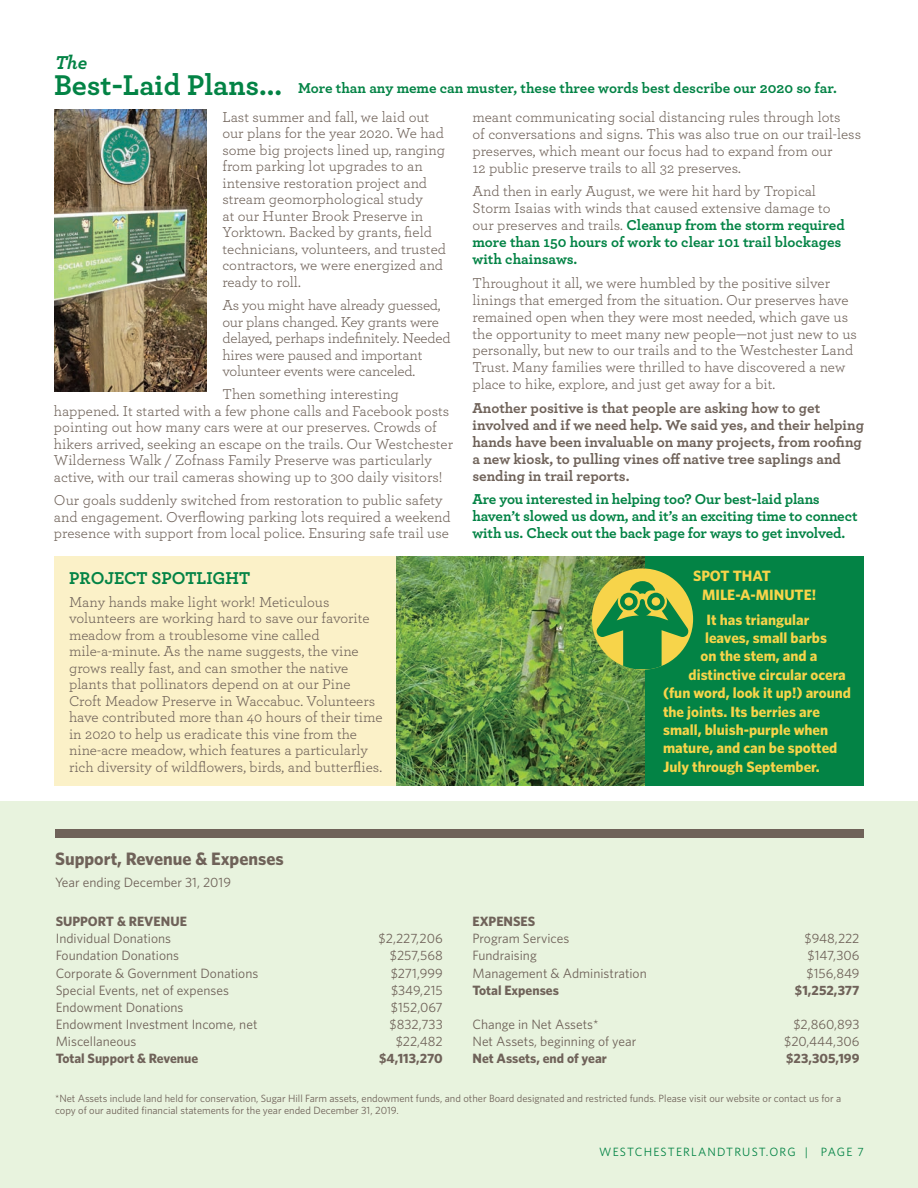
<style>
.page{position:relative;width:918px;height:1188px;background:#fff}
.page>*{position:absolute;margin:0;border:0;box-sizing:border-box;transform-origin:0 0}
.Archer_Heading{font:700 30px "Archer";color:#038345}
.Archer_Heading-2{font:italic 700 19.5px "Archer";color:#038345}
.t1{font:700 18px "Whitney";color:#6f6259}
.t2{font:700 18px "Archer";color:#038345}
.t3{font:15px/16.5px "Archer";color:#6f6259}
.t4{font:700 15px/17px "Archer";color:#6f6259}
.t5{font:700 15px/17px "Archer";letter-spacing:-.01em;color:#038345}
.t6{font:700 15px/18.5px "Whitney";color:#f7d44a}
.t7{font:13.5px "Whitney";color:#6f6259}
.t8{font:700 13.5px "Whitney";color:#6f6259}
.t9{font:12px "Whitney";letter-spacing:.1em;color:#038345}
.Donor_Name{font:10.5px/12px "Whitney";color:#6f6259}
.s1{font-weight:700;color:#038345}
</style>
<div class="page">
<div style="left:54px;top:556px;width:810px;height:230px;background:#fbf1c8"></div>
<div style="left:0;top:802px;width:918px;height:386px;background:#e8f3de"></div>
<div style="left:55px;top:829px;width:809px;height:9px;background:#6f6259"></div>
<img style="left:54px;top:110px;width:152px;height:282px">
<div style="left:511px;top:556px;width:353px;height:230px;background:#038345"></div>
<img style="left:396px;top:556px;width:248px;height:230px">
<div style="left:592px;top:568px;width:101px;height:102px;background:#f7d44a;border-radius:50%"></div>
<svg style="left:596px;top:581px;width:93px;height:88px"></svg>
<p class="Archer_Heading-2" style="left:55px;top:48px;width:34px">The</p>
<p class="Archer_Heading" style="left:54px;top:61px;width:230px">Best-Laid Plans...</p>
<p class="t5" style="left:298px;top:79px;width:541px">More than any meme can muster, these three words best describe our 2020 so far.</p>
<p class="t3" style="left:222px;top:108px;width:225px">Last summer and fall, we laid out our plans for the year 2020. We had some big projects lined up, ranging from parking lot upgrades to an intensive restoration project and stream geomorphological study<br>at our Hunter Brook Preserve in<br>Yorktown. Backed by grants, field technicians, volunteers, and trusted contractors, we were energized and ready to roll.</p>
<p class="t3" style="left:222px;top:296px;width:230px">As you might have already guessed, our plans changed. Key grants were delayed, perhaps indefinitely. Needed hires were paused and important volunteer events were canceled.</p>
<p class="t3" style="left:54px;top:386px;width:401px;text-indent:168px">Then something interesting happened. It started with a few phone calls and Facebook posts pointing out how many cars were at our preserves. Crowds of hikers arrived, seeking an escape on the trails. Our Westchester Wilderness Walk / Zofnass Family Preserve was particularly active, with our trail cameras showing up to 300 daily visitors!</p>
<p class="t3" style="left:54px;top:491px;width:398px">Our goals suddenly switched from restoration to public safety and engagement. Overflowing parking lots required a weekend presence with support from local police. Ensuring safe trail use</p>
<p class="t2" style="left:69px;top:563px;width:183px">PROJECT SPOTLIGHT</p>
<p class="t3" style="left:69px;top:593px;width:315px">Many hands make light work! Meticulous volunteers are working hard to save our favorite meadow from a troublesome vine called mile-a-minute. As the name suggests, the vine grows really fast, and can smother the native plants that pollinators depend on at our Pine Croft Meadow Preserve in Waccabuc. Volunteers have contributed more than 40 hours of their time in 2020 to help us eradicate this vine from the nine-acre meadow, which features a particularly rich diversity of wildflowers, birds, and butterflies.</p>
<p class="t3" style="left:472px;top:108px;width:390px;line-height:17px">meant communicating social distancing rules through lots<br>of conversations and signs. This was also true on our trail-less preserves, which meant our focus had to expand from our<br>12 public preserve trails to all 32 preserves.</p>
<p class="t3" style="left:472px;top:182px;width:374px;line-height:17px">And then in early August, we were hit hard by Tropical Storm Isaias with winds that caused extensive damage to our preserves and trails. <span class="s1">Cleanup from the storm required more than 150 hours of work to clear 101 trail blockages with chainsaws.</span></p>
<p class="t3" style="left:472px;top:274px;width:386px;line-height:17px">Throughout it all, we were humbled by the positive silver linings that emerged from the situation. Our preserves have remained open when they were most needed, which gave us the opportunity to meet many new people—not just new to us personally, but new to our trails and to the Westchester Land Trust. Many families were thrilled to have discovered a new place to hike, explore, and just get away for a bit.</p>
<p class="t4" style="left:472px;top:398px;width:393px">Another positive is that people are asking how to get involved and if we need help. We said yes, and their helping hands have been invaluable on many projects, from roofing a new kiosk, to pulling vines off native tree saplings and sending in trail reports.</p>
<p class="t5" style="left:472px;top:490px;width:387px">Are you interested in helping too? Our best-laid plans haven’t slowed us down, and it’s an exciting time to connect with us. Check out the back page for ways to get involved.</p>
<p class="t6" style="left:702px;top:566px;width:116px;text-indent:-9px">SPOT THAT<br>MILE-A-MINUTE!</p>
<p class="t6" style="left:707px;top:610px;width:104px">It has triangular</p>
<p class="t6" style="left:705px;top:628px;width:123px">leaves, small barbs</p>
<p class="t6" style="left:701px;top:647px;width:118px">on the stem, and a</p>
<p class="t6" style="left:689px;top:665px;width:159px">distinctive circular ocera</p>
<p class="t6" style="left:663px;top:683px;width:189px">(fun word, look it up!) around</p>
<p class="t6" style="left:663px;top:702px;width:158px">the joints. Its berries are</p>
<p class="t6" style="left:663px;top:720px;width:167px">small, bluish-purple when</p>
<p class="t6" style="left:663px;top:739px;width:176px">mature, and can be spotted</p>
<p class="t6" style="left:663px;top:757px;width:158px">July through September.</p>
<p class="t1" style="left:55px;top:847px;width:230px">Support, Revenue &amp; Expenses</p>
<p class="t7" style="left:55px;top:874px;width:177px">Year ending December 31, 2019</p>
<p class="t8" style="left:56px;top:912px;width:133px">SUPPORT &amp; REVENUE</p>
<p class="t7" style="left:56px;top:930px;width:117px">Individual Donations</p>
<p class="t7" style="left:379px;top:930px;width:66px">$2,227,206</p>
<p class="t7" style="left:56px;top:947px;width:125px">Foundation Donations</p>
<p class="t7" style="left:390px;top:947px;width:54px">$257,568</p>
<p class="t7" style="left:56px;top:964px;width:204px">Corporate &amp; Government Donations</p>
<p class="t7" style="left:391px;top:964px;width:54px">$271,999</p>
<p class="t7" style="left:56px;top:981px;width:175px">Special Events, net of expenses</p>
<p class="t7" style="left:391px;top:981px;width:53px">$349,215</p>
<p class="t7" style="left:56px;top:998px;width:129px">Endowment Donations</p>
<p class="t7" style="left:391px;top:998px;width:53px">$152,067</p>
<p class="t7" style="left:56px;top:1015px;width:203px">Endowment Investment Income, net</p>
<p class="t7" style="left:390px;top:1015px;width:55px">$832,733</p>
<p class="t7" style="left:56px;top:1032px;width:82px">Miscellaneous</p>
<p class="t7" style="left:396px;top:1032px;width:49px">$22,482</p>
<p class="t8" style="left:56px;top:1050px;width:144px">Total Support &amp; Revenue</p>
<p class="t8" style="left:379px;top:1050px;width:65px">$4,113,270</p>
<p class="t8" style="left:472px;top:912px;width:64px">EXPENSES</p>
<p class="t7" style="left:472px;top:930px;width:98px">Program Services</p>
<p class="t7" style="left:804px;top:930px;width:57px">$948,222</p>
<p class="t7" style="left:472px;top:947px;width:66px">Fundraising</p>
<p class="t7" style="left:808px;top:947px;width:53px">$147,306</p>
<p class="t7" style="left:472px;top:964px;width:176px">Management &amp; Administration</p>
<p class="t7" style="left:807px;top:964px;width:55px">$156,849</p>
<p class="t8" style="left:472px;top:981px;width:88px">Total Expenses</p>
<p class="t8" style="left:795px;top:981px;width:66px">$1,252,377</p>
<p class="t7" style="left:472px;top:1015px;width:128px">Change in Net Assets*</p>
<p class="t7" style="left:793px;top:1015px;width:68px">$2,860,893</p>
<p class="t7" style="left:472px;top:1032px;width:165px">Net Assets, beginning of year</p>
<p class="t7" style="left:784px;top:1032px;width:77px">$20,444,306</p>
<p class="t8" style="left:472px;top:1050px;width:136px">Net Assets, end of year</p>
<p class="t8" style="left:786px;top:1050px;width:75px">$23,305,199</p>
<p class="Donor_Name" style="left:55px;top:1092px;width:788px">*Net Assets include land held for conservation, Sugar Hill Farm assets, endowment funds, and other Board designated and restricted funds. Please visit our website or contact us for a copy of our audited financial statements for the year ended December 31, 2019.</p>
<p class="t9" style="left:599px;top:1143px;width:266px">WESTCHESTERLANDTRUST.ORG | PAGE 7</p>
</div>
